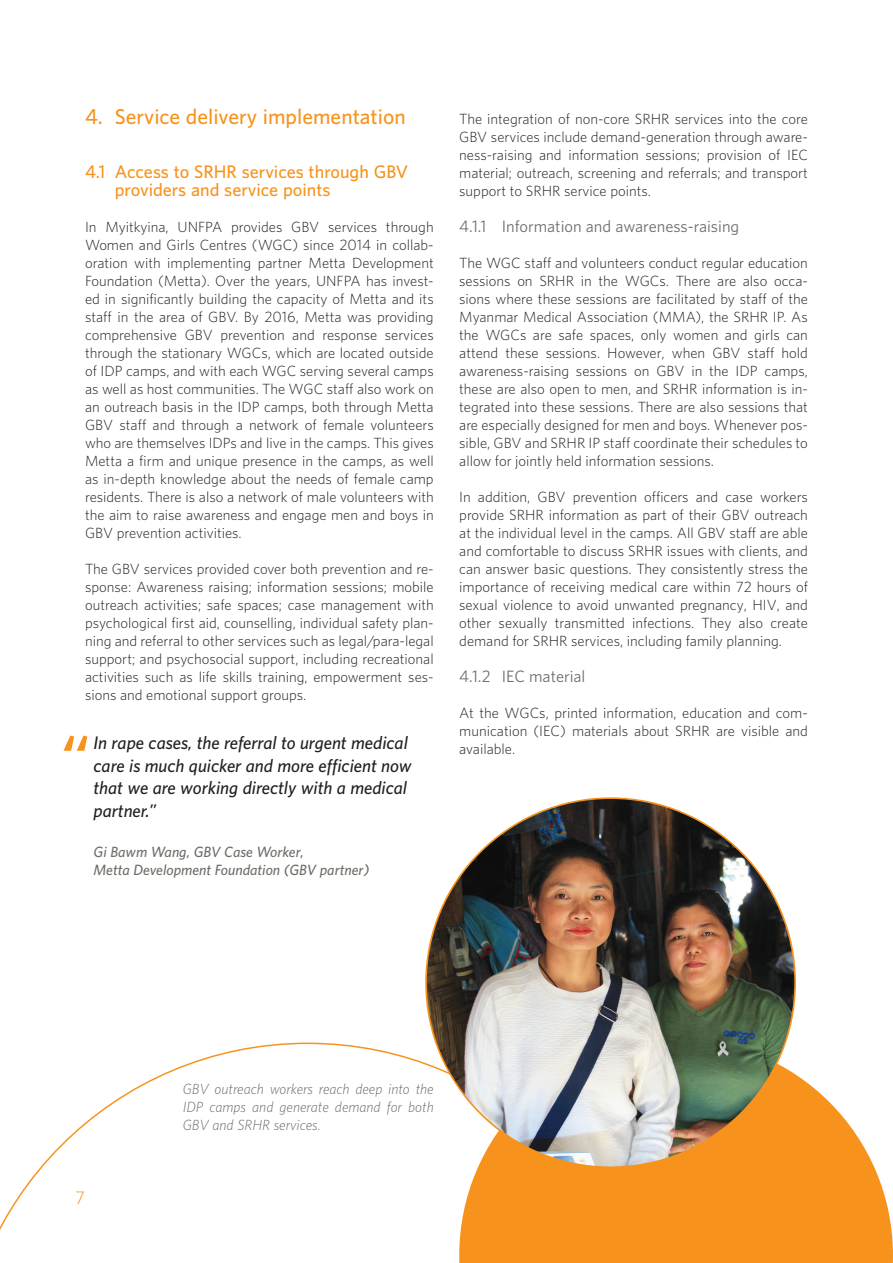
<style>
.page{position:relative;width:893px;height:1263px;background:#fff}
.page>*{position:absolute;margin:0;border:0;box-sizing:border-box;transform-origin:0 0}
.quotes{font:italic 600 66px "UNFPA";color:#f7931d}
.t1{font:600 19.5px "UNFPA";color:#f7931d}
.quotes-2{font:italic 600 16.5px/22.5px "UNFPA";color:#231f20}
.t2{font:600 16.5px/18px "UNFPA";color:#f7931d}
.t3{font:300 16.5px "UNFPA";color:#f7931d}
.t4{font:15px "UNFPA Text";color:#6a7067}
.body{font:300 13.5px/18px "UNFPA";color:#231f20;text-align:justify}
.photo_caption{font:italic 300 13.5px/18px "UNFPA";color:#6a7067;text-align:justify}
.quotes-3{font:italic 600 13.5px/18px "UNFPA";color:#6a7067}
</style>
<div class="page">
<svg style="left:0;top:1042px;width:459px;height:188px"></svg>
<svg style="left:459px;top:1039px;width:434px;height:224px;fill:#f7931d"></svg>
<img style="left:426px;top:798px;width:369px;height:369px;border-radius:185px">
<p class="t1" style="left:85px;top:104px;width:322px">4. Service delivery implementation</p>
<p class="t2" style="left:115px;top:162px;width:295px;text-indent:-30px">4.1 Access to SRHR services through GBV providers and service points</p>
<p class="body" style="left:85px;top:218px;width:350px">In Myitkyina, UNFPA provides GBV services through Women and Girls Centres (WGC) since 2014 in collab&shy;oration with implementing partner Metta Development Foundation (Metta). Over the years, UNFPA has invest&shy;ed in significantly building the capacity of Metta and its staff in the area of GBV. By 2016, Metta was providing comprehensive GBV prevention and response services through the stationary WGCs, which are located outside of IDP camps, and with each WGC serving several camps as well as host communities. The WGC staff also work on an outreach basis in the IDP camps, both through Metta GBV staff and through a network of female volunteers who are themselves IDPs and live in the camps. This gives Metta a firm and unique presence in the camps, as well as in-depth knowledge about the needs of female camp residents. There is also a network of male volunteers with the aim to raise awareness and engage men and boys in GBV prevention activities.</p>
<p class="body" style="left:85px;top:560px;width:350px">The GBV services provided cover both prevention and re&shy;sponse: Awareness raising; information sessions; mobile outreach activities; safe spaces; case management with psychological first aid, counselling, individual safety plan&shy;ning and referral to other services such as legal/para-legal support; and psychosocial support, including recreational activities such as life skills training, empowerment ses&shy;sions and emotional support groups.</p>
<p class="quotes" style="left:57px;top:718px;width:31px">“</p>
<p class="quotes-2" style="left:94px;top:731px;width:320px">In rape cases, the referral to urgent medical care is much quicker and more efficient now that we are working directly with a medical partner.”</p>
<p class="quotes-3" style="left:94px;top:843px;width:277px">Gi Bawm Wang, GBV Case Worker,<br>Metta Development Foundation (GBV partner)</p>
<p class="body" style="left:459px;top:110px;width:350px">The integration of non-core SRHR services into the core GBV services include demand-generation through aware&shy;ness-raising and information sessions; provision of IEC material; outreach, screening and referrals; and transport support to SRHR service points.</p>
<p class="t4" style="left:459px;top:217px;width:282px">4.1.1 Information and awareness-raising</p>
<p class="body" style="left:459px;top:254px;width:350px">The WGC staff and volunteers conduct regular education sessions on SRHR in the WGCs. There are also occa&shy;sions where these sessions are facilitated by staff of the Myanmar Medical Association (MMA), the SRHR IP. As the WGCs are safe spaces, only women and girls can attend these sessions. However, when GBV staff hold awareness-raising sessions on GBV in the IDP camps, these are also open to men, and SRHR information is in&shy;tegrated into these sessions. There are also sessions that are especially designed for men and boys. Whenever pos&shy;sible, GBV and SRHR IP staff coordinate their schedules to allow for jointly held information sessions.</p>
<p class="body" style="left:459px;top:488px;width:350px">In addition, GBV prevention officers and case workers provide SRHR information as part of their GBV outreach at the individual level in the camps. All GBV staff are able and comfortable to discuss SRHR issues with clients, and can answer basic questions. They consistently stress the importance of receiving medical care within 72 hours of sexual violence to avoid unwanted pregnancy, HIV, and other sexually transmitted infections. They also create demand for SRHR services, including family planning.</p>
<p class="t4" style="left:459px;top:667px;width:128px">4.1.2 IEC material</p>
<p class="body" style="left:459px;top:704px;width:350px">At the WGCs, printed information, education and com&shy;munication (IEC) materials about SRHR are visible and available.</p>
<p class="t3" style="left:75px;top:1188px;width:11px">7</p>
<p class="photo_caption" style="left:183px;top:1080px;width:252px">GBV outreach workers reach deep into the IDP camps and generate demand for both GBV and SRHR services.</p>
</div>
